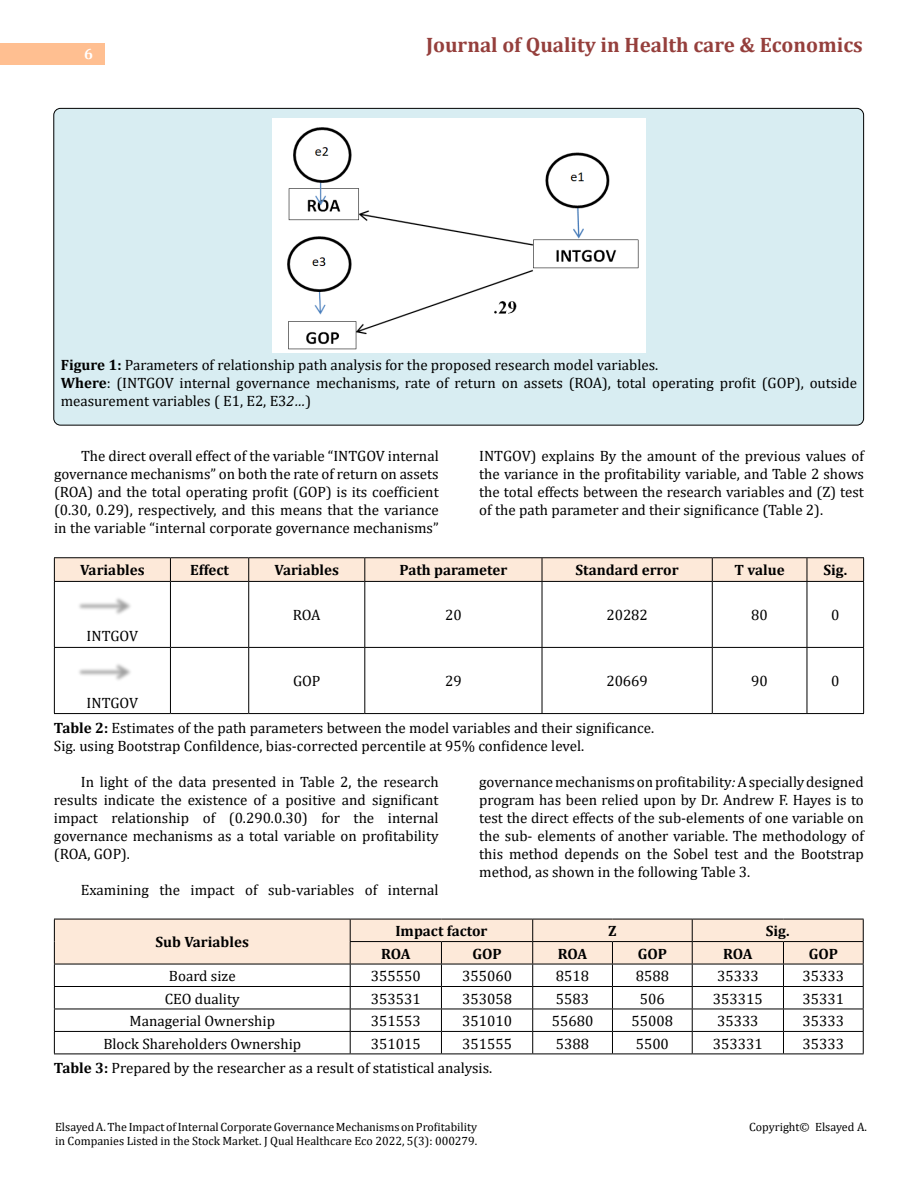
<style>
.page{position:relative;width:918px;height:1188px;background:#fff}
.page>*{position:absolute;margin:0;border:0;box-sizing:border-box;transform-origin:0 0}
.t1{font:700 21px "Cambria";color:#953f3c}
.t2{font:15px/18px "Cambria";color:#000;text-align:justify}
.t3{font:700 15px "Cambria";color:#000}
.t4{font:700 15px "Cambria";color:#fff}
.t5{font:12px/14.4px "Cambria";color:#000}
.s1{font-weight:700}
.s2{font-style:italic}
</style>
<div class="page">
<div style="left:0;top:43px;width:105px;height:21px;background:#ffbf91"></div>
<div style="left:54px;top:108px;width:810px;height:317px;background:#d8edf2;border-radius:7px"></div>
<div style="left:273px;top:118px;width:372px;height:234px;background:#fff"></div>
<hr style="left:54px;top:557px;width:116px;height:1px;background:#000">
<hr style="left:170px;top:557px;width:79px;height:1px;background:#000">
<hr style="left:249px;top:557px;width:116px;height:1px;background:#000">
<hr style="left:365px;top:557px;width:177px;height:1px;background:#000">
<hr style="left:542px;top:557px;width:170px;height:1px;background:#000">
<hr style="left:712px;top:557px;width:95px;height:1px;background:#000">
<hr style="left:807px;top:557px;width:57px;height:1px;background:#000">
<hr style="left:54px;top:582px;width:1px;height:65px;background:#000">
<hr style="left:54px;top:648px;width:1px;height:65px;background:#000">
<hr style="left:54px;top:581px;width:116px;height:1px;background:#000">
<hr style="left:170px;top:581px;width:79px;height:1px;background:#000">
<hr style="left:249px;top:581px;width:116px;height:1px;background:#000">
<hr style="left:365px;top:581px;width:177px;height:1px;background:#000">
<hr style="left:542px;top:581px;width:170px;height:1px;background:#000">
<hr style="left:712px;top:581px;width:95px;height:1px;background:#000">
<hr style="left:807px;top:581px;width:57px;height:1px;background:#000">
<hr style="left:54px;top:647px;width:116px;height:1px;background:#000">
<hr style="left:170px;top:647px;width:79px;height:1px;background:#000">
<hr style="left:249px;top:647px;width:116px;height:1px;background:#000">
<hr style="left:365px;top:647px;width:177px;height:1px;background:#000">
<hr style="left:542px;top:647px;width:170px;height:1px;background:#000">
<hr style="left:712px;top:647px;width:95px;height:1px;background:#000">
<hr style="left:807px;top:647px;width:57px;height:1px;background:#000">
<hr style="left:54px;top:713px;width:116px;height:1px;background:#000">
<hr style="left:170px;top:713px;width:79px;height:1px;background:#000">
<hr style="left:249px;top:713px;width:116px;height:1px;background:#000">
<hr style="left:365px;top:713px;width:177px;height:1px;background:#000">
<hr style="left:542px;top:713px;width:170px;height:1px;background:#000">
<hr style="left:712px;top:713px;width:95px;height:1px;background:#000">
<hr style="left:807px;top:713px;width:57px;height:1px;background:#000">
<svg style="left:54px;top:558px;width:810px;height:23px"></svg>
<hr style="left:170px;top:582px;width:1px;height:65px;background:#000">
<hr style="left:248px;top:582px;width:1px;height:65px;background:#000">
<hr style="left:364px;top:582px;width:1px;height:65px;background:#000">
<hr style="left:542px;top:582px;width:1px;height:65px;background:#000">
<hr style="left:712px;top:582px;width:1px;height:65px;background:#000">
<hr style="left:807px;top:582px;width:1px;height:65px;background:#000">
<hr style="left:863px;top:582px;width:1px;height:65px;background:#000">
<hr style="left:170px;top:648px;width:1px;height:65px;background:#000">
<hr style="left:248px;top:648px;width:1px;height:65px;background:#000">
<hr style="left:364px;top:648px;width:1px;height:65px;background:#000">
<hr style="left:542px;top:648px;width:1px;height:65px;background:#000">
<hr style="left:712px;top:648px;width:1px;height:65px;background:#000">
<hr style="left:807px;top:648px;width:1px;height:65px;background:#000">
<hr style="left:863px;top:648px;width:1px;height:65px;background:#000">
<img style="left:79px;top:598px;width:52px;height:17px">
<img style="left:79px;top:664px;width:52px;height:16px">
<svg style="left:54px;top:919px;width:810px;height:135px"></svg>
<hr style="left:54px;top:1054px;width:296px;height:1px;background:#000">
<hr style="left:350px;top:1054px;width:91px;height:1px;background:#000">
<hr style="left:441px;top:1054px;width:92px;height:1px;background:#000">
<hr style="left:533px;top:1054px;width:79px;height:1px;background:#000">
<hr style="left:612px;top:1054px;width:80px;height:1px;background:#000">
<hr style="left:692px;top:1054px;width:91px;height:1px;background:#000">
<hr style="left:783px;top:1054px;width:81px;height:1px;background:#000">
<p class="t4" style="left:84px;top:44px;width:10px">6</p>
<h1 class="t1" style="left:426px;top:30px;width:438px">Journal of Quality in Health care &amp; Economics</h1>
<p class="t2" style="left:61px;top:356px;width:798px;text-align:left"><span class="s1">Figure 1:</span> Parameters of relationship path analysis for the proposed research model variables.<br><span class="s1">Where</span>: (INTGOV internal governance mechanisms, rate of return on assets (ROA), total operating profit (GOP), outside measurement variables ( E1, E2, E3<span class="s2">2…</span>)</p>
<p class="t2" style="left:54px;top:447px;width:386px;text-indent:27px">The direct overall effect of the variable “INTGOV internal governance mechanisms” on both the rate of return on assets (ROA) and the total operating profit (GOP) is its coefficient (0.30, 0.29), respectively, and this means that the variance in the variable “internal corporate governance mechanisms”</p>
<p class="t2" style="left:479px;top:447px;width:386px">INTGOV) explains By the amount of the previous values of the variance in the profitability variable, and Table 2 shows the total effects between the research variables and (Z) test of the path parameter and their significance (Table 2).</p>
<p class="t3" style="left:80px;top:560px;width:66px">Variables</p>
<p class="t3" style="left:190px;top:560px;width:40px">Effect</p>
<p class="t3" style="left:274px;top:560px;width:66px">Variables</p>
<p class="t3" style="left:400px;top:560px;width:109px">Path parameter</p>
<p class="t3" style="left:576px;top:560px;width:105px">Standard error</p>
<p class="t3" style="left:735px;top:560px;width:52px">T value</p>
<p class="t3" style="left:823px;top:560px;width:25px">Sig.</p>
<p class="t2" style="left:87px;top:627px;width:53px">INTGOV</p>
<p class="t2" style="left:293px;top:606px;width:29px">ROA</p>
<p class="t2" style="left:445px;top:606px;width:18px">20</p>
<p class="t2" style="left:606px;top:606px;width:43px">20282</p>
<p class="t2" style="left:751px;top:606px;width:18px">80</p>
<p class="t2" style="left:831px;top:606px;width:10px">0</p>
<p class="t2" style="left:293px;top:672px;width:29px">GOP</p>
<p class="t2" style="left:445px;top:672px;width:18px">29</p>
<p class="t2" style="left:606px;top:672px;width:43px">20669</p>
<p class="t2" style="left:751px;top:672px;width:18px">90</p>
<p class="t2" style="left:831px;top:672px;width:10px">0</p>
<p class="t2" style="left:54px;top:719px;width:602px"><span class="s1">Table 2:</span> Estimates of the path parameters between the model variables and their significance.<br>Sig. using Bootstrap Confildence, bias-corrected percentile at 95% confidence level.</p>
<p class="t2" style="left:54px;top:773px;width:386px;text-indent:27px">In light of the data presented in Table 2, the research results indicate the existence of a positive and significant impact relationship of (0.290.0.30) for the internal governance mechanisms as a total variable on profitability (ROA, GOP).</p>
<p class="t2" style="left:81px;top:881px;width:359px">Examining the impact of sub-variables of internal</p>
<p class="t2" style="left:87px;top:693px;width:53px">INTGOV</p>
<p class="t2" style="left:479px;top:773px;width:386px">governance mechanisms on profitability<span class="s2">:</span> A specially designed program has been relied upon by Dr. Andrew F. Hayes is to test the direct effects of the sub-elements of one variable on the sub- elements of another variable. The methodology of this method depends on the Sobel test and the Bootstrap method, as shown in the following Table 3.</p>
<p class="t3" style="left:156px;top:932px;width:95px">Sub Variables</p>
<p class="t3" style="left:395px;top:920px;width:94px">Impact factor</p>
<p class="t3" style="left:608px;top:920px;width:10px">Z</p>
<p class="t3" style="left:766px;top:920px;width:25px">Sig.</p>
<p class="t3" style="left:381px;top:943px;width:31px">ROA</p>
<p class="t3" style="left:472px;top:943px;width:31px">GOP</p>
<p class="t3" style="left:558px;top:943px;width:31px">ROA</p>
<p class="t3" style="left:638px;top:943px;width:31px">GOP</p>
<p class="t3" style="left:723px;top:943px;width:31px">ROA</p>
<p class="t3" style="left:809px;top:943px;width:31px">GOP</p>
<p class="t2" style="left:169px;top:967px;width:68px">Board size</p>
<p class="t2" style="left:371px;top:967px;width:51px">355550</p>
<p class="t2" style="left:462px;top:967px;width:51px">355060</p>
<p class="t2" style="left:556px;top:967px;width:35px">8518</p>
<p class="t2" style="left:636px;top:967px;width:35px">8588</p>
<p class="t2" style="left:717px;top:967px;width:43px">35333</p>
<p class="t2" style="left:803px;top:967px;width:43px">35333</p>
<p class="t2" style="left:165px;top:989px;width:76px">CEO duality</p>
<p class="t2" style="left:371px;top:989px;width:51px">353531</p>
<p class="t2" style="left:462px;top:989px;width:51px">353058</p>
<p class="t2" style="left:556px;top:989px;width:35px">5583</p>
<p class="t2" style="left:640px;top:989px;width:26px">506</p>
<p class="t2" style="left:713px;top:989px;width:51px">353315</p>
<p class="t2" style="left:803px;top:989px;width:43px">35331</p>
<p class="t2" style="left:129px;top:1012px;width:147px">Managerial Ownership</p>
<p class="t2" style="left:371px;top:1012px;width:51px">351553</p>
<p class="t2" style="left:462px;top:1012px;width:51px">351010</p>
<p class="t2" style="left:552px;top:1012px;width:43px">55680</p>
<p class="t2" style="left:632px;top:1012px;width:43px">55008</p>
<p class="t2" style="left:717px;top:1012px;width:43px">35333</p>
<p class="t2" style="left:803px;top:1012px;width:43px">35333</p>
<p class="t2" style="left:103px;top:1034px;width:199px">Block Shareholders Ownership</p>
<p class="t2" style="left:371px;top:1034px;width:51px">351015</p>
<p class="t2" style="left:462px;top:1034px;width:51px">351555</p>
<p class="t2" style="left:556px;top:1034px;width:35px">5388</p>
<p class="t2" style="left:636px;top:1034px;width:35px">5500</p>
<p class="t2" style="left:713px;top:1034px;width:51px">353331</p>
<p class="t2" style="left:803px;top:1034px;width:43px">35333</p>
<p class="t2" style="left:54px;top:1059px;width:440px"><span class="s1">Table 3:</span> Prepared by the researcher as a result of statistical analysis.</p>
<p class="t5" style="left:55px;top:1120px;width:424px">Elsayed A. The Impact of Internal Corporate Governance Mechanisms on Profitability in Companies Listed in the Stock Market. J Qual Healthcare Eco 2022, 5(3): 000279.</p>
<p class="t5" style="left:749px;top:1120px;width:119px">Copyright© Elsayed A.</p>
</div>
